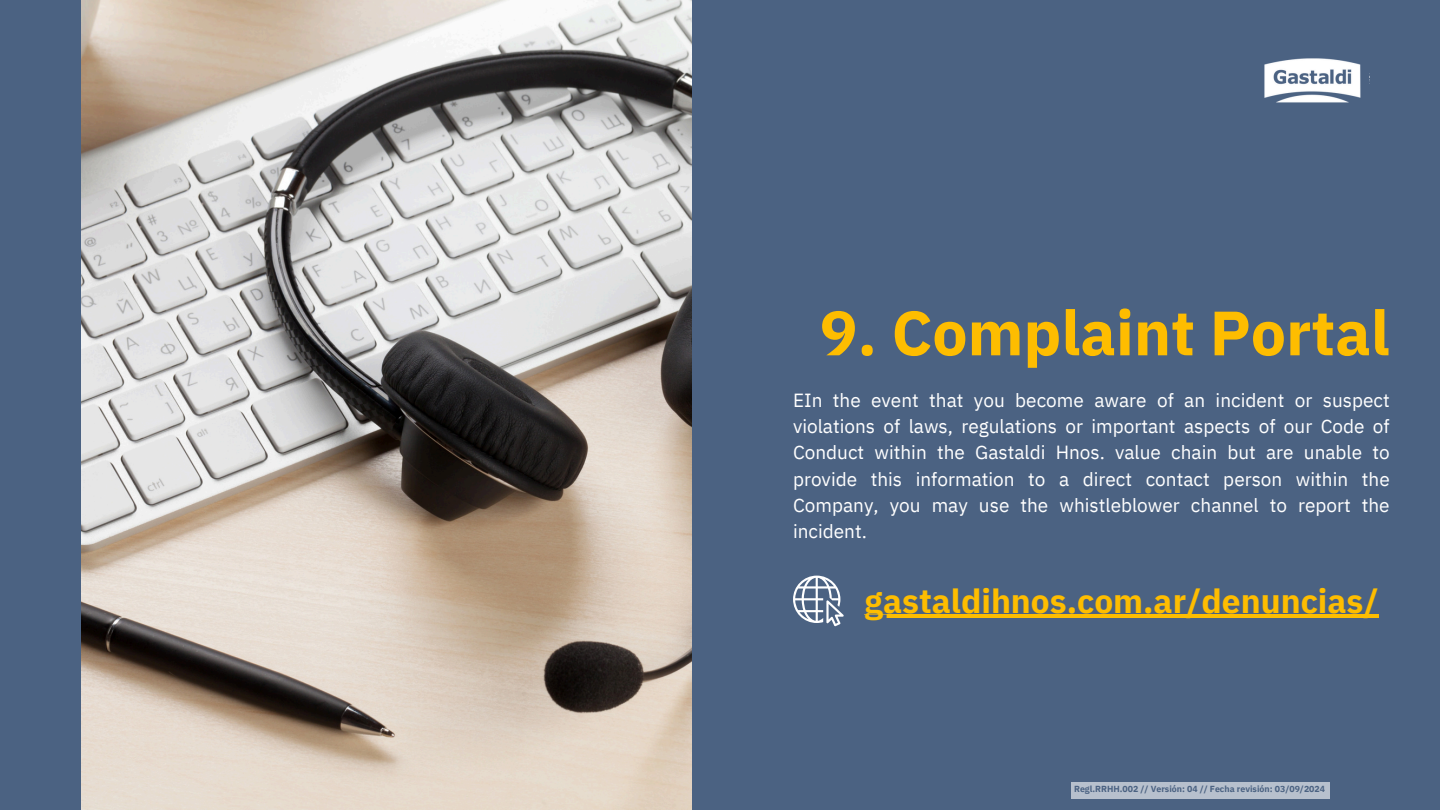
<style>
.page{position:relative;width:1440px;height:810px;background:#4b6282}
.page>*{position:absolute;margin:0;border:0;box-sizing:border-box;transform-origin:0 0}
.t1{font:700 62.5px "IBM Plex Sans";color:#febd00}
.t2{font:700 33.5px "IBM Plex Sans";color:#febd00}
.t3{font:19px/26.2px "IBM Plex Sans";color:#fff;text-align:justify}
.t4{font:700 8.8px "IBM Plex Sans";color:#4b6282}
</style>
<div class="page">
<div style="left:1071px;top:782px;width:259px;height:17px;background:#b7c0cd"></div>
<img style="left:81px;top:0;width:611px;height:810px">
<img style="left:1264px;top:58px;width:97px;height:45px">
<svg style="left:793px;top:576px;width:51px;height:50px"></svg>
<hr style="left:865px;top:615px;width:514px;height:3px;background:#febd00">
<p class="t1" style="left:820px;top:291px;width:571px">9. Complaint Portal</p>
<h3 class="t3" style="left:793px;top:387px;width:598px">EIn the event that you become aware of an incident or suspect violations of laws, regulations or important aspects of our Code of Conduct within the Gastaldi Hnos. value chain but are unable to provide this information to a direct contact person within the Company, you may use the whistleblower channel to report the incident.</h3>
<p class="t2" style="left:865px;top:579px;width:516px">gastaldihnos.com.ar/denuncias/</p>
<p class="t4" style="left:1074px;top:783px;width:253px">Regl.RRHH.002 // Versión: 04 // Fecha revisión: 03/09/2024</p>
</div>
